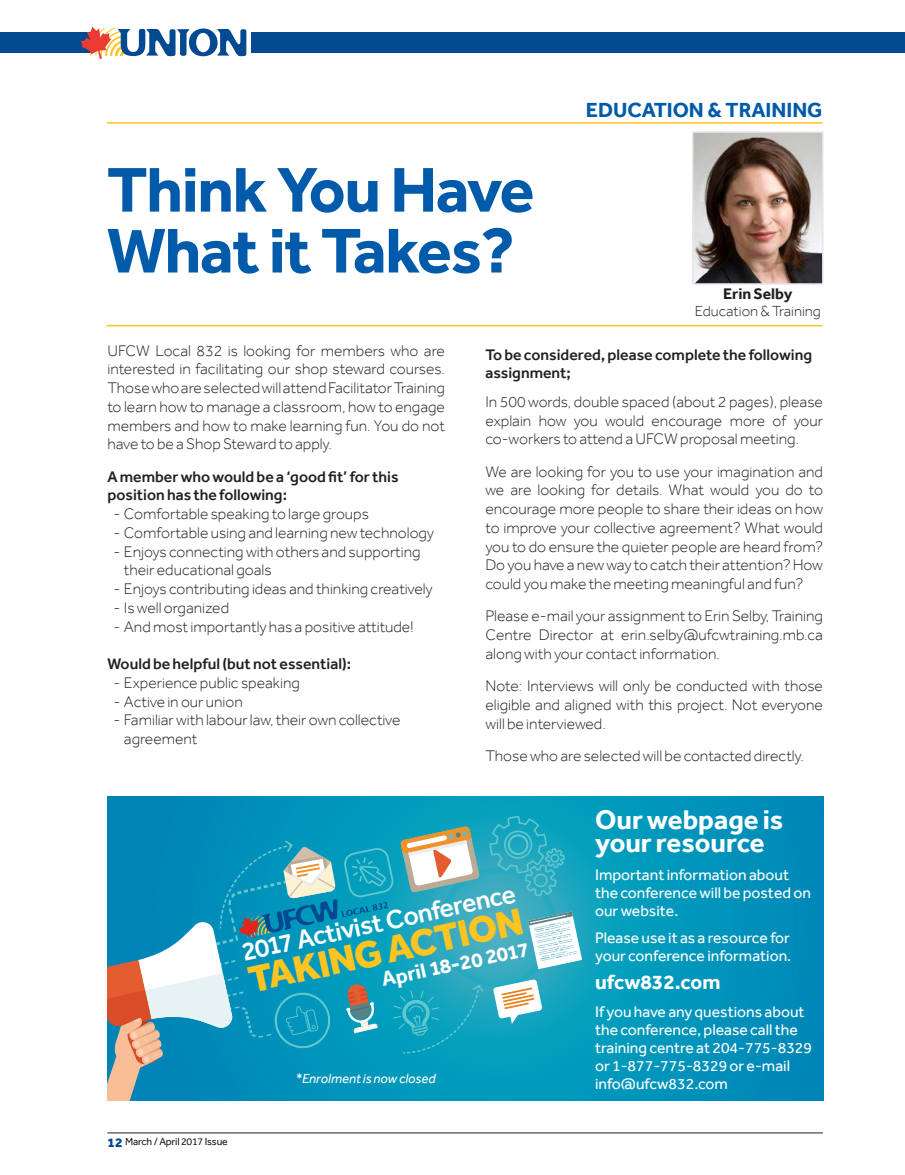
<style>
.page{position:relative;width:905px;height:1175px;background:#fff}
.page>*{position:absolute;margin:0;border:0;box-sizing:border-box;transform-origin:0 0}
.t1{font:700 65.25px/60.9px "Effra";letter-spacing:-.02em;color:#015aaa}
.t2{font:800 38.55px "Effra";color:#fec422}
.t3{font:700 27.75px/23.1px "Effra";color:#fff}
.t4{font:500 27px "Effra";color:#fff}
.t5{font:700 21px "Effra";color:#fff}
.t6{font:700 21px "Effra";color:#015aaa}
.t7{font:300 15.75px/18.8px "Effra";color:#231f20;text-align:justify}
.t8{font:15.75px/18px "Effra";color:#fff}
.t9{font:500 15.75px/18.8px "Effra";color:#231f20}
.t10{font:700 15.75px "Effra";color:#231f20}
.t11{font:300 15px "Effra";color:#231f20}
.t12{font:italic 13.5px "Effra";color:#fff}
.t13{font:10.5px "Effra";letter-spacing:-.02em;color:#231f20}
.s1{font-weight:800;font-size:13.5px;color:#014990}
</style>
<div class="page">
<div style="left:0;top:32px;width:905px;height:21px;background:#014990"></div>
<div style="left:92px;top:25px;width:158px;height:36px;background:#fff"></div>
<svg style="left:80px;top:26px;width:166px;height:33px"></svg>
<hr style="left:107px;top:1132px;width:716px;height:1px;background:#231f20">
<svg style="left:107px;top:796px;width:716px;height:304px;background:#0496bb"></svg>
<img style="left:695px;top:134px;width:125px;height:148px">
<div style="left:692px;top:131px;width:131px;height:154px;border:2px solid #e6e7e9"></div>
<hr style="left:107px;top:122px;width:715px;height:2px;background:#fec422">
<hr style="left:107px;top:325px;width:715px;height:1px;background:#fec422">
<svg style="left:489px;top:816px;width:76px;height:80px;background:#2babc0"></svg>
<svg style="left:528px;top:911px;width:54px;height:58px"></svg>
<svg style="left:493px;top:979px;width:49px;height:45px"></svg>
<svg style="left:107px;top:826px;width:376px;height:274px;background:#309eb9"></svg>
<h1 class="t1" style="left:107px;top:158px;width:429px">Think You Have<br>What it Takes?</h1>
<h3 class="t6" style="left:586px;top:98px;width:238px">EDUCATION &amp; TRAINING</h3>
<p class="t10" style="left:723px;top:284px;width:71px">Erin Selby</p>
<p class="t11" style="left:695px;top:302px;width:128px">Education &amp; Training</p>
<p class="t7" style="left:107px;top:341px;width:339px">UFCW Local 832 is looking for members who are interested in facilitating our shop steward courses.<br>Those who are selected will attend Facilitator Training to learn how to manage a classroom, how to engage members and how to make learning fun. You do not have to be a Shop Steward to apply.</p>
<p class="t9" style="left:107px;top:467px;width:293px">A member who would be a ‘good fit’ for this position has the following:</p>
<p class="t7" style="left:113px;top:504px;width:257px">- Comfortable speaking to large groups</p>
<p class="t7" style="left:113px;top:523px;width:322px">- Comfortable using and learning new technology</p>
<p class="t7" style="left:124px;top:542px;width:298px;text-indent:-11px">- Enjoys connecting with others and supporting their educational goals</p>
<p class="t7" style="left:113px;top:579px;width:321px">- Enjoys contributing ideas and thinking creatively</p>
<p class="t7" style="left:113px;top:598px;width:117px">- Is well organized</p>
<p class="t7" style="left:113px;top:617px;width:302px">- And most importantly has a positive attitude!</p>
<p class="t9" style="left:107px;top:654px;width:245px">Would be helpful (but not essential):</p>
<p class="t7" style="left:113px;top:673px;width:188px">- Experience public speaking</p>
<p class="t7" style="left:113px;top:692px;width:131px">- Active in our union</p>
<p class="t7" style="left:124px;top:710px;width:278px;text-indent:-11px">- Familiar with labour law, their own collective agreement</p>
<p class="t9" style="left:485px;top:345px;width:328px">To be considered, please complete the following assignment;</p>
<p class="t7" style="left:485px;top:392px;width:339px">In 500 words, double spaced (about 2 pages), please explain how you would encourage more of your co-workers to attend a UFCW proposal meeting.</p>
<p class="t7" style="left:485px;top:462px;width:339px">We are looking for you to use your imagination and we are looking for details. What would you do to encourage more people to share their ideas on how to improve your collective agreement? What would you to do ensure the quieter people are heard from?<br>Do you have a new way to catch their attention? How could you make the meeting meaningful and fun?</p>
<p class="t7" style="left:485px;top:606px;width:339px">Please e-mail your assignment to Erin Selby, Training Centre Director at erin.selby@ufcwtraining.mb.ca along with your contact information.</p>
<p class="t7" style="left:485px;top:676px;width:339px">Note: Interviews will only be conducted with those eligible and aligned with this project. Not everyone will be interviewed.</p>
<p class="t7" style="left:485px;top:746px;width:320px">Those who are selected will be contacted directly.</p>
<h3 class="t4" style="left:239px;top:935px;width:281px;rotate:-12deg">2017 Activist Conference</h3>
<h2 class="t2" style="left:244px;top:956px;width:281px;rotate:-12deg">TAKING ACTION</h2>
<h3 class="t5" style="left:379px;top:967px;width:152px;rotate:-12deg">April 18-20 2017</h3>
<h3 class="t3" style="left:595px;top:807px;width:190px">Our webpage is your resource</h3>
<p class="t8" style="left:595px;top:865px;width:217px">Important information about the conference will be posted on our website.</p>
<p class="t8" style="left:595px;top:928px;width:198px">Please use it as a resource for your conference information.</p>
<h3 class="t5" style="left:595px;top:969px;width:127px">ufcw832.com</h3>
<p class="t8" style="left:595px;top:1002px;width:219px">If you have any questions about the conference, please call the training centre at 204-775-8329 or 1-877-775-8329 or e-mail</p>
<p class="t13" style="left:107px;top:1135px;width:122px"><span class="s1">12</span> March / April 2017 Issue</p>
<p class="t12" style="left:295px;top:1070px;width:142px">*Enrolment is now closed</p>
<p class="t8" style="left:595px;top:1074px;width:134px">info@ufcw832.com</p>
</div>
